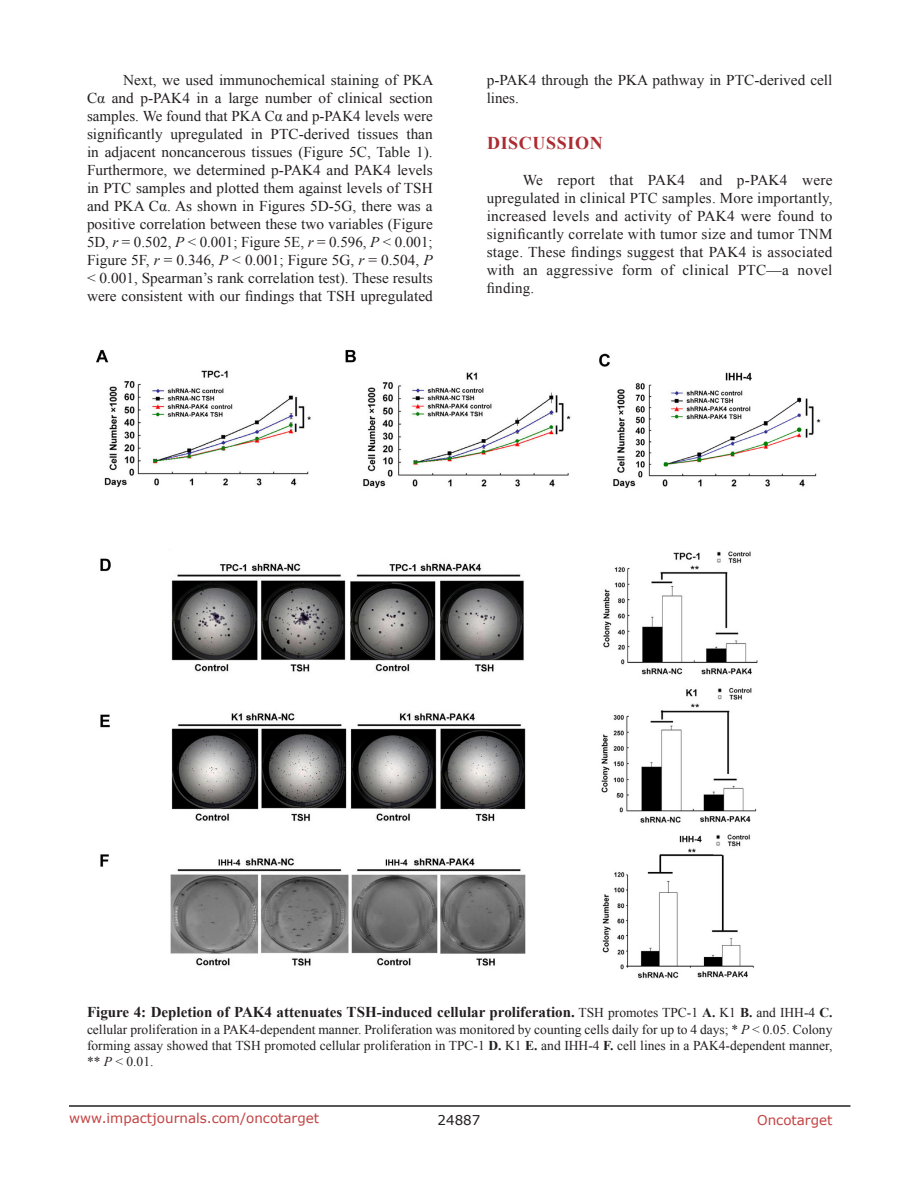
<style>
.page{position:relative;width:918px;height:1188px;background:#fff}
.page>*{position:absolute;margin:0;border:0;box-sizing:border-box;transform-origin:0 0}
.Heading{font:700 18px "Times New Roman";letter-spacing:.035em;color:#ac2b31}
.BodyText{font:15px/18px "Times New Roman";color:#231f20;text-align:justify}
.figuretext{font:700 15px "Times New Roman";color:#231f20}
.figuretext-2{font:13.5px/16.2px "Times New Roman";color:#231f20;text-align:justify}
.t1{font:13.5px "Verdana";color:#c24141}
.t2{font:13.5px "Verdana";color:#231f20}
.s1{font-style:italic}
.s2{font-weight:400;font-size:13.5px}
.s3{font-size:13.5px}
.s4{font-weight:700}
</style>
<div class="page">
<hr style="left:69px;top:1105px;width:781px;height:2px;background:#231f20">
<img style="left:97px;top:350px;width:724px;height:629px">
<p class="BodyText" style="left:87px;top:71px;width:348px;text-indent:36px">Next, we used immunochemical staining of PKA Cα and p-PAK4 in a large number of clinical section samples. We found that PKA Cα and p-PAK4 levels were significantly upregulated in PTC-derived tissues than in adjacent noncancerous tissues (Figure 5C, Table 1).<br>Furthermore, we determined p-PAK4 and PAK4 levels in PTC samples and plotted them against levels of TSH and PKA Cα. As shown in Figures 5D-5G, there was a positive correlation between these two variables (Figure 5D, <span class="s1">r</span> = 0.502, <span class="s1">P</span> &lt; 0.001; Figure 5E, <span class="s1">r</span> = 0.596, <span class="s1">P</span> &lt; 0.001; Figure 5F, <span class="s1">r</span> = 0.346, <span class="s1">P</span> &lt; 0.001; Figure 5G, <span class="s1">r</span> = 0.504, <span class="s1">P </span>&lt; 0.001, Spearman’s rank correlation test). These results were consistent with our findings that TSH upregulated</p>
<p class="BodyText" style="left:487px;top:71px;width:347px">p-PAK4 through the PKA pathway in PTC-derived cell lines.</p>
<p class="Heading" style="left:487px;top:130px;width:117px">DISCUSSION</p>
<p class="BodyText" style="left:487px;top:171px;width:347px;text-indent:36px">We report that PAK4 and p-PAK4 were upregulated in clinical PTC samples. More importantly, increased levels and activity of PAK4 were found to significantly correlate with tumor size and tumor TNM stage. These findings suggest that PAK4 is associated with an aggressive form of clinical PTC—a novel finding.</p>
<p class="figuretext" style="left:87px;top:1001px;width:747px">Figure 4: Depletion of PAK4 attenuates TSH-induced cellular proliferation. <span class="s2">TSH promotes TPC-1</span> <span class="s3">A.</span> <span class="s2">K1</span> <span class="s3">B.</span> <span class="s2">and IHH-4</span> <span class="s3">C.</span></p>
<p class="figuretext-2" style="left:87px;top:1020px;width:747px">cellular proliferation in a PAK4-dependent manner. Proliferation was monitored by counting cells daily for up to 4 days; * <span class="s1">P</span> &lt; 0.05. Colony forming assay showed that TSH promoted cellular proliferation in TPC-1 <span class="s4">D.</span> K1 <span class="s4">E.</span> and IHH-4 <span class="s4">F.</span> cell lines in a PAK4-dependent manner, ** <span class="s1">P</span> &lt; 0.01.</p>
<p class="t1" style="left:69px;top:1109px;width:252px">www.impactjournals.com/oncotarget</p>
<p class="t2" style="left:438px;top:1111px;width:44px">24887</p>
<p class="t1" style="left:757px;top:1111px;width:77px">Oncotarget</p>
</div>
